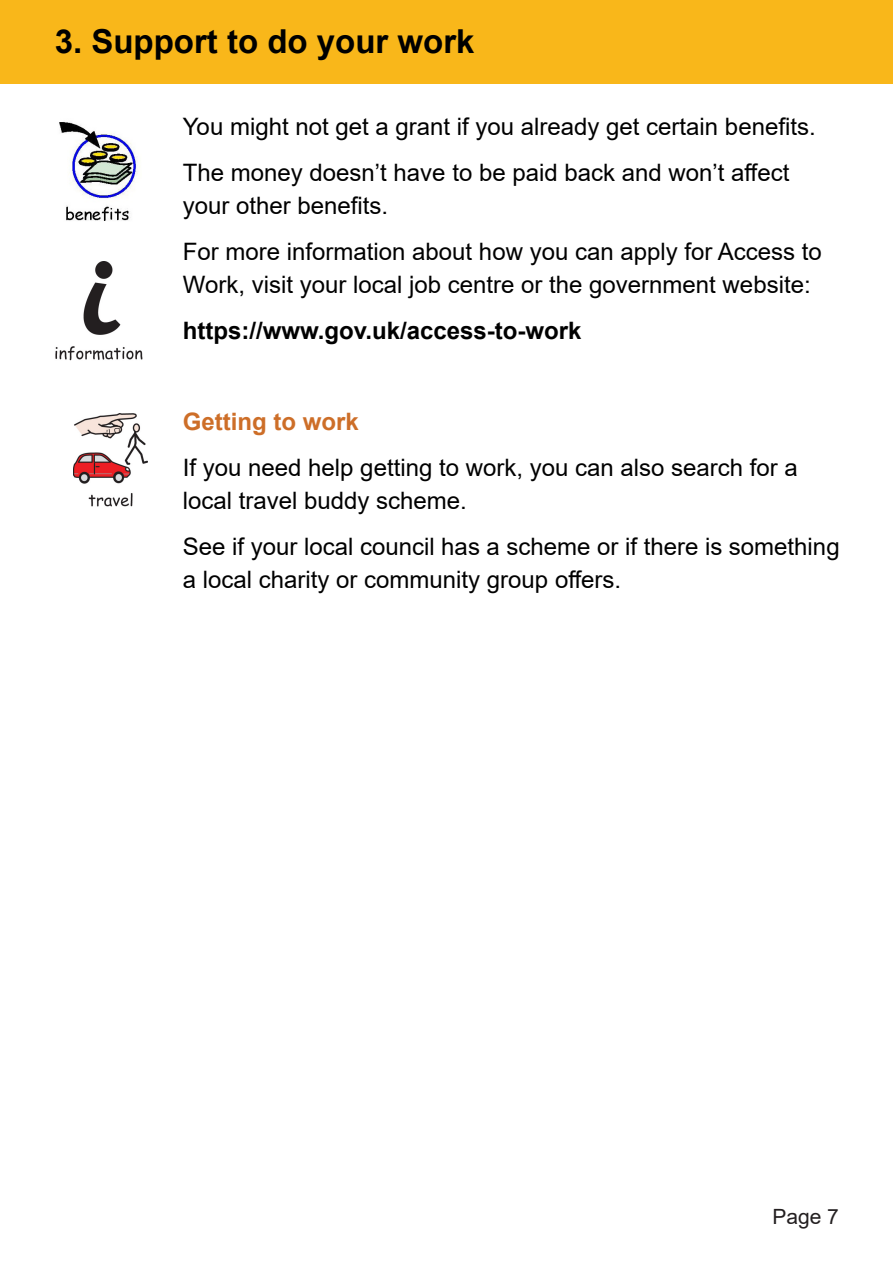
<style>
.page{position:relative;width:893px;height:1263px;background:#fff}
.page>*{position:absolute;margin:0;border:0;box-sizing:border-box;transform-origin:0 0}
.Heading{font:700 33px "Arial";color:#000}
.heading_2{font:24px/33px "Arial";color:#000}
.heading_2-2{font:700 24px "Arial";color:#000}
.heading_2-3{font:700 24px "Arial";color:#cd6e28}
.t1{font:21px "Arial";color:#231f20}
</style>
<div class="page">
<div style="left:0;top:0;width:893px;height:84px;background:#f9b71a"></div>
<img style="left:73px;top:413px;width:74px;height:94px">
<img style="left:59px;top:122px;width:81px;height:99px">
<img style="left:55px;top:261px;width:87px;height:100px">
<p class="Heading" style="left:55px;top:19px;width:421px">3. Support to do your work</p>
<p class="heading_2" style="left:183px;top:110px;width:634px">You might not get a grant if you already get certain benefits.</p>
<p class="heading_2" style="left:183px;top:156px;width:608px">The money doesn’t have to be paid back and won’t affect your other benefits.</p>
<p class="heading_2" style="left:183px;top:235px;width:640px">For more information about how you can apply for Access to<br>Work, visit your local job centre or the government website:</p>
<p class="heading_2-2" style="left:183px;top:313px;width:400px">https://www.gov.uk/access-to-work</p>
<p class="heading_2-3" style="left:183px;top:405px;width:178px">Getting to work</p>
<p class="heading_2" style="left:183px;top:451px;width:616px">If you need help getting to work, you can also search for a local travel buddy scheme.</p>
<p class="heading_2" style="left:183px;top:530px;width:658px">See if your local council has a scheme or if there is something a local charity or community group offers.</p>
<p class="t1" style="left:772px;top:1202px;width:68px">Page 7</p>
</div>
